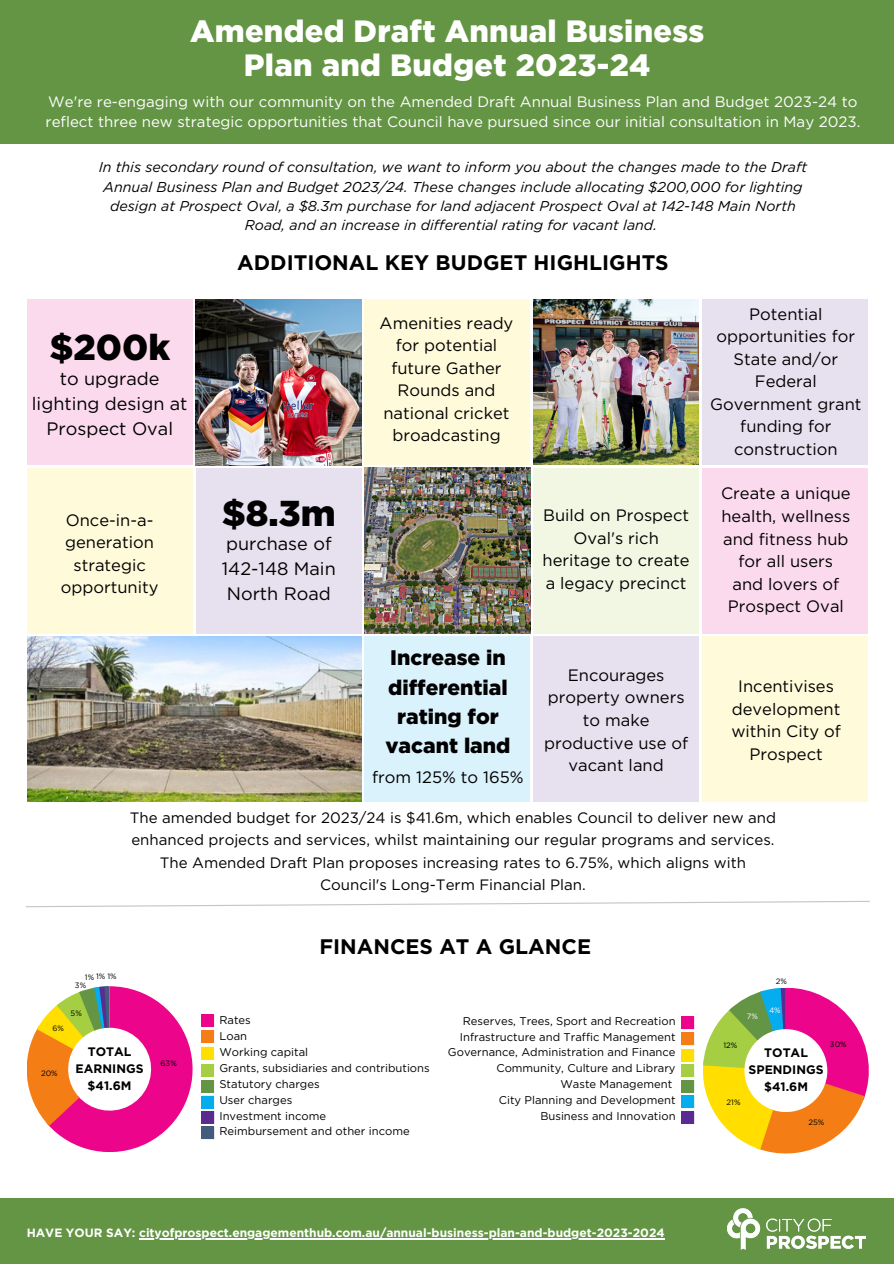
<style>
.page{position:relative;width:894px;height:1264px;background:#fff}
.page>*{position:absolute;margin:0;border:0;box-sizing:border-box;transform-origin:0 0}
.t1{font:900 36px "Gotham";color:#000}
.t2{font:900 30.75px/33.8px "Gotham";letter-spacing:.01em;color:#fff;text-align:center}
.t3{font:700 21px "Gotham";color:#000}
.t4{font:900 21px/29.2px "Gotham";color:#000;text-align:center}
.t5{font:18px/24.8px "Gotham";color:#000;text-align:center}
.t6{font:16.5px/22.5px "Gotham";color:#000;text-align:center}
.t7{font:15px/22.5px "Gotham";color:#000}
.t8{font:15px/20.2px "Gotham";color:#fff}
.t9{font:italic 14.25px/19.2px "Gotham";color:#000;text-align:center}
.t10{font:700 12.3px/17px "Gotham";color:#000;text-align:center}
.t11{font:700 12px "Gotham";color:#fff}
.t12{font:11.25px "Gotham";color:#000}
.t13{font:7.8px "Gotham";color:#000}
.t14{font:7.8px "Gotham";color:#fff}
</style>
<div class="page">
<div style="left:0;top:1198px;width:893px;height:65px;background:#649544"></div>
<img style="left:727px;top:1208px;width:139px;height:42px">
<div style="left:0;top:0;width:893px;height:143px;background:#649544"></div>
<svg style="left:25px;top:900px;width:845px;height:7px"></svg>
<svg style="left:27px;top:986px;width:165px;height:166px"></svg>
<svg style="left:703px;top:988px;width:165px;height:165px"></svg>
<svg style="left:681px;top:1016px;width:13px;height:107px"></svg>
<div style="left:702px;top:299px;width:165px;height:166px;background:#e7e0ee"></div>
<div style="left:702px;top:468px;width:165px;height:165px;background:#fcdaee"></div>
<div style="left:702px;top:636px;width:165px;height:166px;background:#fffada"></div>
<div style="left:364px;top:299px;width:166px;height:166px;background:#fffada"></div>
<div style="left:27px;top:299px;width:165px;height:166px;background:#fcdaee"></div>
<div style="left:27px;top:468px;width:165px;height:165px;background:#fffada"></div>
<img style="left:364px;top:468px;width:166px;height:165px">
<img style="left:196px;top:299px;width:165px;height:166px">
<div style="left:196px;top:468px;width:165px;height:165px;background:#e7e0ee"></div>
<div style="left:533px;top:468px;width:165px;height:165px;background:#f1f7e3"></div>
<div style="left:533px;top:636px;width:165px;height:166px;background:#e7e0ee"></div>
<img style="left:533px;top:299px;width:165px;height:165px">
<img style="left:27px;top:636px;width:335px;height:165px">
<div style="left:364px;top:636px;width:166px;height:166px;background:#daf2fc"></div>
<hr style="left:139px;top:1238px;width:525px;height:1px;background:#fff">
<svg style="left:202px;top:1014px;width:12px;height:125px"></svg>
<p class="t2" style="left:190px;top:14px;width:515px">Amended Draft Annual Business<br>Plan and Budget 2023-24</p>
<p class="t8" style="left:46px;top:92px;width:816px">We're re-engaging with our community on the Amended Draft Annual Business Plan and Budget 2023-24 to reflect three new strategic opportunities that Council have pursued since our initial consultation in May 2023.</p>
<p class="t9" style="left:99px;top:158px;width:709px">In this secondary round of consultation, we want to inform you about the changes made to the Draft Annual Business Plan and Budget 2023/24. These changes include allocating $200,000 for lighting design at Prospect Oval, a $8.3m purchase for land adjacent Prospect Oval at 142-148 Main North Road, and an increase in differential rating for vacant land.</p>
<p class="t1" style="left:49px;top:327px;width:122px">$200k</p>
<p class="t5" style="left:32px;top:367px;width:157px">to upgrade lighting design at<br>Prospect Oval</p>
<p class="t6" style="left:61px;top:509px;width:99px">Once-in-a&shy;generation strategic opportunity</p>
<p class="t3" style="left:237px;top:251px;width:433px">ADDITIONAL KEY BUDGET HIGHLIGHTS</p>
<p class="t6" style="left:379px;top:312px;width:135px">Amenities ready for potential future Gather<br>Rounds and national cricket broadcasting</p>
<p class="t6" style="left:710px;top:303px;width:153px">Potential opportunities for<br>State and/or<br>Federal<br>Government grant funding for construction</p>
<p class="t1" style="left:222px;top:492px;width:116px">$8.3m</p>
<p class="t6" style="left:542px;top:505px;width:149px">Build on Prospect<br>Oval's rich heritage to create a legacy precinct</p>
<p class="t5" style="left:226px;top:532px;width:107px">purchase of</p>
<p class="t5" style="left:222px;top:557px;width:115px;text-align:left">142-148 Main<br>North Road</p>
<p class="t6" style="left:720px;top:483px;width:131px">Create a unique health, wellness and fitness hub for all users</p>
<p class="t6" style="left:727px;top:573px;width:117px;text-align:left">and lovers of<br>Prospect Oval</p>
<p class="t4" style="left:385px;top:642px;width:126px">Increase in differential rating for vacant land</p>
<p class="t6" style="left:372px;top:767px;width:153px">from 125% to 165%</p>
<p class="t6" style="left:544px;top:664px;width:146px">Encourages property owners to make productive use of vacant land</p>
<p class="t6" style="left:731px;top:676px;width:111px">Incentivises development within City of<br>Prospect</p>
<p class="t7" style="left:130px;top:807px;width:647px">The amended budget for 2023/24 is $41.6m, which enables Council to deliver new and enhanced projects and services, whilst maintaining our regular programs and services.</p>
<p class="t7" style="left:160px;top:852px;width:587px;text-align:center">The Amended Draft Plan proposes increasing rates to 6.75%, which aligns with<br>Council's Long-Term Financial Plan.</p>
<p class="t13" style="left:85px;top:973px;width:33px">1% 1% 1%</p>
<p class="t13" style="left:75px;top:981px;width:13px">3%</p>
<p class="t13" style="left:71px;top:1010px;width:13px">5%</p>
<p class="t13" style="left:52px;top:1024px;width:13px">6%</p>
<p class="t13" style="left:41px;top:1070px;width:18px">20%</p>
<p class="t10" style="left:76px;top:1043px;width:69px">TOTAL<br>EARNINGS</p>
<p class="t10" style="left:88px;top:1076px;width:45px">$41.6M</p>
<p class="t13" style="left:160px;top:1059px;width:18px">63%</p>
<p class="t3" style="left:319px;top:934px;width:273px">FINANCES AT A GLANCE</p>
<p class="t12" style="left:219px;top:1014px;width:33px">Rates</p>
<p class="t12" style="left:219px;top:1030px;width:29px">Loan</p>
<p class="t12" style="left:219px;top:1046px;width:90px">Working capital</p>
<p class="t12" style="left:219px;top:1062px;width:212px">Grants, subsidiaries and contributions</p>
<p class="t12" style="left:219px;top:1078px;width:102px">Statutory charges</p>
<p class="t12" style="left:219px;top:1094px;width:74px">User charges</p>
<p class="t12" style="left:219px;top:1110px;width:108px">Investment income</p>
<p class="t12" style="left:219px;top:1126px;width:192px">Reimbursement and other income</p>
<p class="t12" style="left:462px;top:1015px;width:214px">Reserves, Trees, Sport and Recreation</p>
<p class="t12" style="left:459px;top:1031px;width:217px">Infrastructure and Traffic Management</p>
<p class="t12" style="left:448px;top:1047px;width:229px">Governance, Administration and Finance</p>
<p class="t12" style="left:496px;top:1063px;width:181px">Community, Culture and Library</p>
<p class="t12" style="left:560px;top:1079px;width:113px">Waste Management</p>
<p class="t12" style="left:498px;top:1095px;width:178px">City Planning and Development</p>
<p class="t12" style="left:540px;top:1111px;width:137px">Business and Innovation</p>
<p class="t11" style="left:27px;top:1226px;width:639px">HAVE YOUR SAY: cityofprospect.engagementhub.com.au/annual-business-plan-and-budget-2023-2024</p>
<p class="t13" style="left:723px;top:1041px;width:15px">12%</p>
<p class="t14" style="left:746px;top:1012px;width:13px">7%</p>
<p class="t13" style="left:775px;top:978px;width:13px">2%</p>
<p class="t14" style="left:768px;top:1006px;width:13px">4%</p>
<p class="t13" style="left:829px;top:1040px;width:18px">30%</p>
<p class="t10" style="left:748px;top:1044px;width:76px">TOTAL<br>SPENDINGS</p>
<p class="t10" style="left:764px;top:1077px;width:45px">$41.6M</p>
<p class="t13" style="left:726px;top:1099px;width:15px">21%</p>
<p class="t13" style="left:808px;top:1118px;width:17px">25%</p>
</div>
